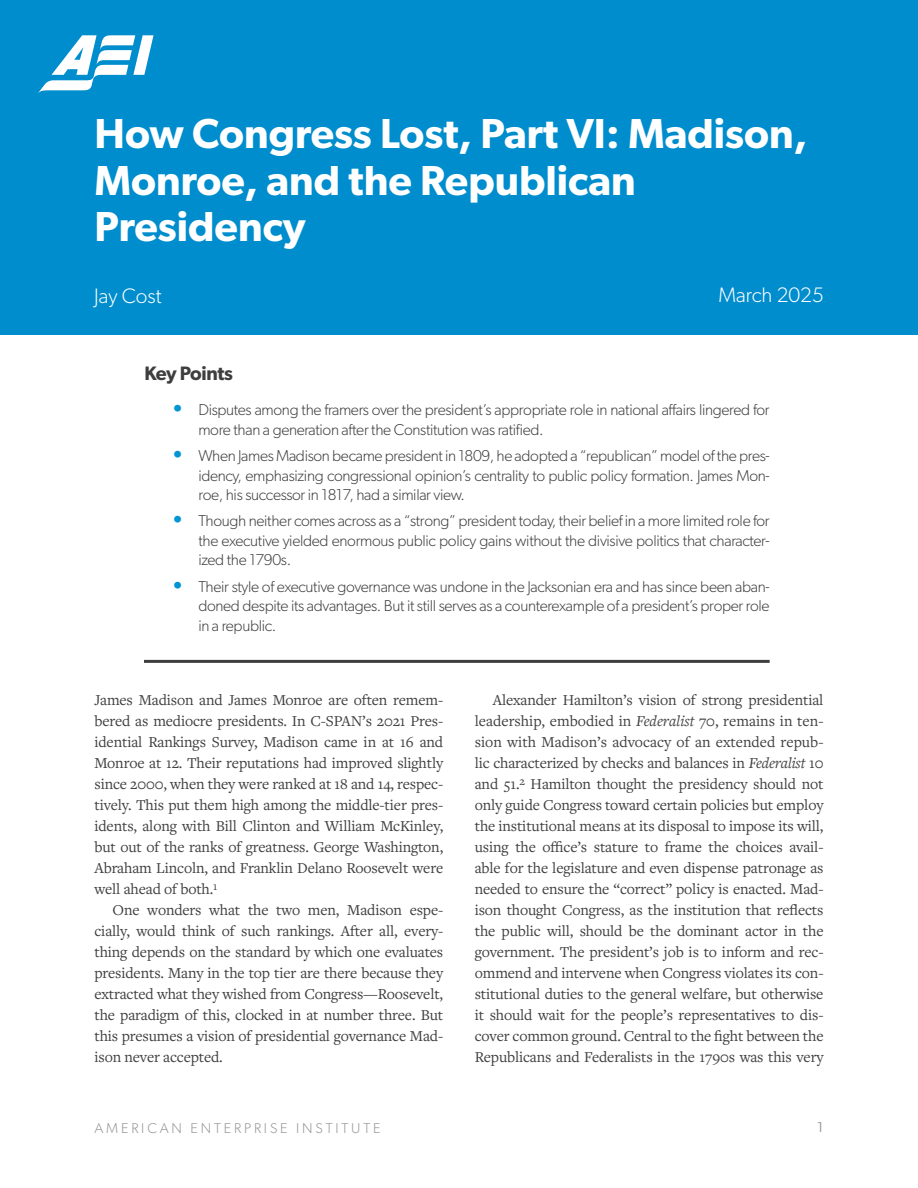
<style>
.page{position:relative;width:918px;height:1188px;background:#fff}
.page>*{position:absolute;margin:0;border:0;box-sizing:border-box;transform-origin:0 0}
.Paper_Title{font:600 42px/46.5px "Gibson";color:#fff}
.Author_and_Month{font:300 21px "Gibson";color:#fff}
.Subhead_A{font:600 19.5px "Gibson";letter-spacing:-.02em;color:#3e3e3f}
.Body_Text_-10{font:15.75px/21px "Freight Text Pro";letter-spacing:-.01em;color:#3e3e3f;text-align:justify}
.Key_points{font:300 15.75px/19.5px "Gibson";letter-spacing:-.02em;color:#3e3e3f;text-align:justify}
.t1{font:300 14.25px "Gibson";letter-spacing:.2em;color:#939598}
.t2{font:14.25px "Gibson";color:#939598}
.s1{font-weight:700;font-size:18.75px;color:#0095d3}
.s2{font-style:italic}
</style>
<div class="page">
<div style="left:0;top:0;width:918px;height:335px;background:#008dce"></div>
<hr style="left:144px;top:660px;width:626px;height:3px;background:#3e3e3f">
<svg style="left:38px;top:35px;width:116px;height:58px"></svg>
<p class="Paper_Title" style="left:94px;top:109px;width:715px">How Congress Lost, Part VI: Madison,<br>Monroe, and the Republican<br>Presidency</p>
<p class="Author_and_Month" style="left:718px;top:282px;width:107px">March 2025</p>
<p class="Author_and_Month" style="left:94px;top:283px;width:69px">Jay Cost</p>
<p class="Subhead_A" style="left:144px;top:361px;width:90px">Key Points</p>
<p class="Key_points" style="left:198px;top:400px;width:573px;text-indent:-27px"><span class="s1">•</span> Disputes among the framers over the president’s appropriate role in national affairs lingered for more than a generation after the Constitution was ratified.</p>
<p class="Key_points" style="left:198px;top:446px;width:573px;text-indent:-27px"><span class="s1">•</span> When James Madison became president in 1809, he adopted a “republican” model of the pres&shy;idency, emphasizing congressional opinion’s centrality to public policy formation. James Mon&shy;roe, his successor in 1817, had a similar view.</p>
<p class="Key_points" style="left:198px;top:511px;width:573px;text-indent:-27px"><span class="s1">•</span> Though neither comes across as a “strong” president today, their belief in a more limited role for the executive yielded enormous public policy gains without the divisive politics that character&shy;ized the 1790s.</p>
<p class="Key_points" style="left:198px;top:576px;width:573px;text-indent:-27px"><span class="s1">•</span> Their style of executive governance was undone in the Jacksonian era and has since been aban&shy;doned despite its advantages. But it still serves as a counterexample of a president’s proper role in a republic.</p>
<p class="Body_Text_-10" style="left:94px;top:689px;width:350px">James Madison and James Monroe are often remem&shy;bered as mediocre presidents. In C-SPAN’s 2021 Pres&shy;idential Rankings Survey, Madison came in at 16 and Monroe at 12. Their reputations had improved slightly since 2000, when they were ranked at 18 and 14, respec&shy;tively. This put them high among the middle-tier pres&shy;idents, along with Bill Clinton and William McKinley, but out of the ranks of greatness. George Washington, Abraham Lincoln, and Franklin Delano Roosevelt were well ahead of both.<sup>1</sup></p>
<p class="Body_Text_-10" style="left:94px;top:899px;width:350px;text-indent:18px">One wonders what the two men, Madison espe&shy;cially, would think of such rankings. After all, every&shy;thing depends on the standard by which one evaluates presidents. Many in the top tier are there because they extracted what they wished from Congress—Roosevelt, the paradigm of this, clocked in at number three. But this presumes a vision of presidential governance Mad&shy;ison never accepted.</p>
<p class="Body_Text_-10" style="left:475px;top:689px;width:350px;text-indent:18px">Alexander Hamilton’s vision of strong presidential leadership, embodied in <span class="s2">Federalist</span> 70, remains in ten&shy;sion with Madison’s advocacy of an extended repub&shy;lic characterized by checks and balances in <span class="s2">Federalist</span> 10 and 51.<sup>2</sup> Hamilton thought the presidency should not only guide Congress toward certain policies but employ the institutional means at its disposal to impose its will, using the office’s stature to frame the choices avail&shy;able for the legislature and even dispense patronage as needed to ensure the “correct” policy is enacted. Mad&shy;ison thought Congress, as the institution that reflects the public will, should be the dominant actor in the government. The president’s job is to inform and rec&shy;ommend and intervene when Congress violates its con&shy;stitutional duties to the general welfare, but otherwise it should wait for the people’s representatives to dis&shy;cover common ground. Central to the fight between the Republicans and Federalists in the 1790s was this very</p>
<p class="t1" style="left:94px;top:1120px;width:287px">AMERICAN ENTERPRISE INSTITUTE</p>
<p class="t2" style="left:817px;top:1118px;width:7px">1</p>
</div>
